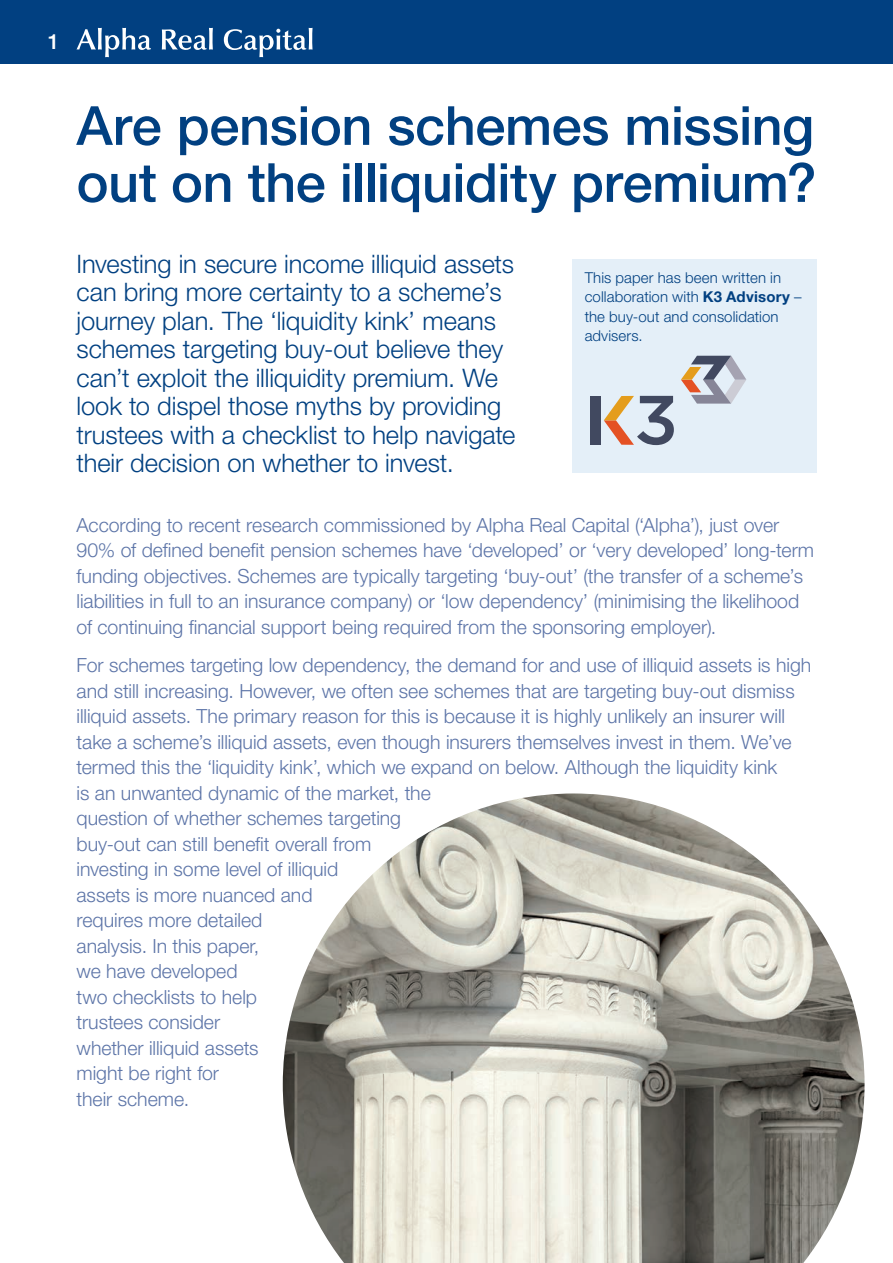
<style>
.page{position:relative;width:893px;height:1263px;background:#fff}
.page>*{position:absolute;margin:0;border:0;box-sizing:border-box;transform-origin:0 0}
.Body_Intro_-_lvl1{font:500 54px/57px "Helvetica Neue LT Std";letter-spacing:-.01em;color:#014081}
.Body_Intro_-_lvl1-2{font:300 25.5px/28.5px "Helvetica Neue LT Std";letter-spacing:-.005em;color:#014081}
.t1{font:500 21px "Helvetica Neue LT Std";color:#fff}
.Body_-_text{font:300 19.5px/25.5px "Helvetica Neue LT Std";color:#5d75a8}
.Body_-_text-2{font:300 15px/19.5px "Helvetica Neue LT Std";letter-spacing:.005em;color:#014081}
.s1{font-weight:700}
</style>
<div class="page">
<div style="left:0;top:0;width:893px;height:64px;background:#014081"></div>
<svg style="left:77px;top:28px;width:74px;height:29px"></svg>
<svg style="left:162px;top:28px;width:51px;height:22px"></svg>
<svg style="left:224px;top:28px;width:89px;height:29px"></svg>
<div style="left:572px;top:259px;width:244px;height:214px;background:#e4eff8"></div>
<svg style="left:681px;top:356px;width:65px;height:48px"></svg>
<div style="left:591px;top:396px;width:10px;height:49px;background:#414960"></div>
<svg style="left:604px;top:396px;width:70px;height:49px"></svg>
<img style="left:283px;top:793px;width:581px;height:470px">
<p class="t1" style="left:48px;top:29px;width:13px">1</p>
<p class="Body_Intro_-_lvl1" style="left:77px;top:97px;width:741px">Are pension schemes missing out on the illiquidity premium?</p>
<p class="Body_Intro_-_lvl1-2" style="left:77px;top:249px;width:440px">Investing in secure income illiquid assets can bring more certainty to a scheme’s journey plan. The ‘liquidity kink’ means schemes targeting buy-out believe they can’t exploit the illiquidity premium. We look to dispel those myths by providing trustees with a checklist to help navigate their decision on whether to invest.</p>
<p class="Body_-_text-2" style="left:585px;top:267px;width:218px">This paper has been written in collaboration with <span class="s1">K3 Advisory</span> – the buy‑out and consolidation advisers.</p>
<p class="Body_-_text" style="left:77px;top:512px;width:739px">According to recent research commissioned by Alpha Real Capital (‘Alpha’), just over 90% of defined benefit pension schemes have ‘developed’ or ‘very developed’ long‑term funding objectives. Schemes are typically targeting ‘buy‑out’ (the transfer of a scheme’s liabilities in full to an insurance company) or ‘low dependency’ (minimising the likelihood of continuing financial support being required from the sponsoring employer).</p>
<p class="Body_-_text" style="left:77px;top:652px;width:736px">For schemes targeting low dependency, the demand for and use of illiquid assets is high and still increasing. However, we often see schemes that are targeting buy‑out dismiss illiquid assets. The primary reason for this is because it is highly unlikely an insurer will take a scheme’s illiquid assets, even though insurers themselves invest in them. We’ve termed this the ‘liquidity kink’, which we expand on below. Although the liquidity kink<br>is an unwanted dynamic of the market, the<br>question of whether schemes targeting<br>buy‑out can still benefit overall from<br>investing in some level of illiquid<br>assets is more nuanced and<br>requires more detailed<br>analysis. In this paper,<br>we have developed<br>two checklists to help<br>trustees consider<br>whether illiquid assets<br>might be right for<br>their scheme.</p>
</div>
